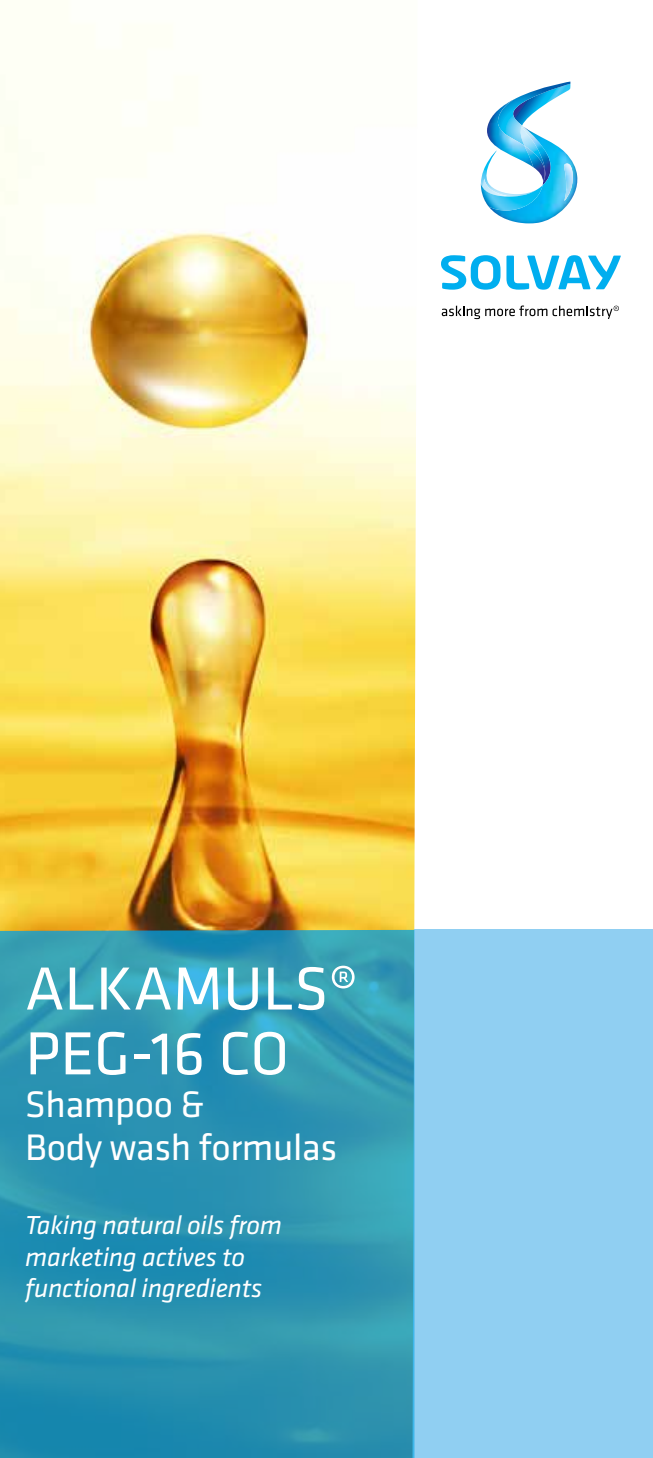
<style>
.page{position:relative;width:653px;height:1458px;background:#fff}
.page>*{position:absolute;margin:0;border:0;box-sizing:border-box;transform-origin:0 0}
.t1{font:63px/64.8px "Klavika Basic";color:#fff}
.t2{font:38.25px/42.8px "Klavika Basic";letter-spacing:-.01em;color:#fff}
.t3{font:italic 27px/31.5px "Klavika Basic";letter-spacing:-.01em;color:#fff}
</style>
<div class="page">
<img style="left:0;top:74px;width:417px;height:856px">
<svg style="left:441px;top:255px;width:59px;height:35px"></svg>
<svg style="left:506px;top:255px;width:115px;height:35px"></svg>
<svg style="left:481px;top:82px;width:90px;height:101px"></svg>
<img style="left:489px;top:127px;width:89px;height:96px">
<img style="left:481px;top:183px;width:62px;height:28px">
<img style="left:564px;top:164px;width:11px;height:37px">
<svg style="left:442px;top:306px;width:177px;height:13px"></svg>
<div style="left:414px;top:930px;width:239px;height:528px;background:#90cff2"></div>
<svg style="left:0;top:930px;width:414px;height:528px;background:#2b94b1"></svg>
<h1 class="t1" style="left:25px;top:954px;width:334px">ALKAMULS®<br>PEG-16 CO</h1>
<h2 class="t2" style="left:25px;top:1082px;width:314px">Shampoo &amp;<br>Body wash formulas</h2>
<p class="t3" style="left:25px;top:1209px;width:258px">Taking natural oils from marketing actives to functional ingredients</p>
</div>
